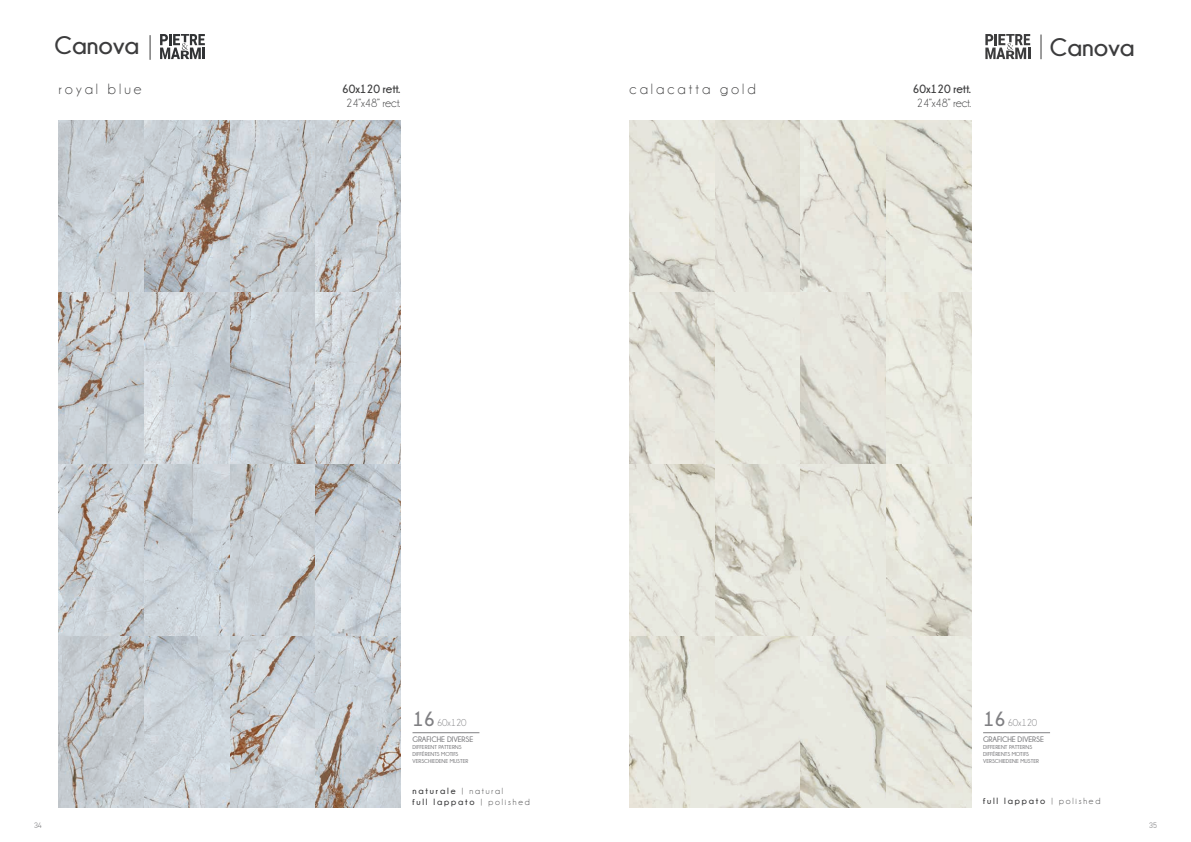
<style>
.page{position:relative;width:1191px;height:842px;background:#fff}
.page>*{position:absolute;margin:0;border:0;box-sizing:border-box;transform-origin:0 0}
.t1{font:700 25.3px "Champagne&Limousines";color:#3c3c3d}
.t2{font:15px "Champagne&Limousines";letter-spacing:.2em;color:#3c3c3d}
.t3{font:12px "Champagne&Limousines";letter-spacing:-.01em;color:#3c3c3d}
.t4{font:700 12px "Champagne&Limousines";letter-spacing:-.01em;color:#3c3c3d}
.t5{font:10.3px "Champagne&Limousines";letter-spacing:-.01em;color:#808083}
.t6{font:700 9px/10.8px "Champagne&Limousines";letter-spacing:.2em;color:#3c3c3d}
.t7{font:700 8px "Champagne&Limousines";letter-spacing:-.01em;color:#808083}
.t8{font:300 8px "DIN2014";color:#808083}
.t9{font:700 5.7px/7px "Champagne&Limousines";color:#808083}
.s1{font-weight:700;font-size:20.5px}
.s2{font-weight:400}
</style>
<div class="page">
<svg style="left:150px;top:35px;width:1px;height:25px"></svg>
<svg style="left:160px;top:34px;width:45px;height:25px"></svg>
<img style="left:59px;top:120px;width:341px;height:688px">
<svg style="left:1040px;top:35px;width:1px;height:24px"></svg>
<svg style="left:985px;top:34px;width:45px;height:25px"></svg>
<img style="left:629px;top:120px;width:85px;height:516px">
<img style="left:629px;top:636px;width:256px;height:172px">
<img style="left:886px;top:464px;width:85px;height:344px">
<img style="left:715px;top:120px;width:256px;height:344px">
<img style="left:715px;top:464px;width:170px;height:172px">
<hr style="left:412px;top:732px;width:67px;height:1px;background:#808083">
<hr style="left:983px;top:732px;width:67px;height:1px;background:#808083">
<h1 class="t1" style="left:55px;top:32px;width:86px">Canova</h1>
<h1 class="t1" style="left:1049px;top:33px;width:86px">Canova</h1>
<h2 class="t2" style="left:629px;top:82px;width:128px">calacatta gold</h2>
<h3 class="t4" style="left:913px;top:82px;width:60px">60x120 rett.</h3>
<h3 class="t3" style="left:917px;top:97px;width:56px">24”x48” rect.</h3>
<h2 class="t2" style="left:59px;top:82px;width:84px">royal blue</h2>
<h3 class="t4" style="left:342px;top:82px;width:60px">60x120 rett.</h3>
<h3 class="t3" style="left:346px;top:97px;width:56px">24”x48” rect.</h3>
<h3 class="t5" style="left:412px;top:718px;width:56px"><span class="s1">16</span> 60x120</h3>
<h3 class="t7" style="left:412px;top:735px;width:62px">GRAFICHE DIVERSE</h3>
<p class="t9" style="left:412px;top:744px;width:57px">DIFFERENT PATTERNS<br>DIFFÉRENTS MOTIFS<br>VERSCHIEDENE MUSTER</p>
<h3 class="t6" style="left:412px;top:785px;width:119px">naturale <span class="s2">| natural<br></span>full lappato <span class="s2">| polished</span></h3>
<h3 class="t5" style="left:983px;top:718px;width:56px"><span class="s1">16</span> 60x120</h3>
<h3 class="t7" style="left:983px;top:735px;width:62px">GRAFICHE DIVERSE</h3>
<p class="t9" style="left:983px;top:744px;width:57px">DIFFERENT PATTERNS<br>DIFFÉRENTS MOTIFS<br>VERSCHIEDENE MUSTER</p>
<h3 class="t6" style="left:983px;top:796px;width:119px">full lappato <span class="s2">| polished</span></h3>
<h3 class="t8" style="left:34px;top:820px;width:9px">34</h3>
<h3 class="t8" style="left:1149px;top:820px;width:9px">35</h3>
</div>
